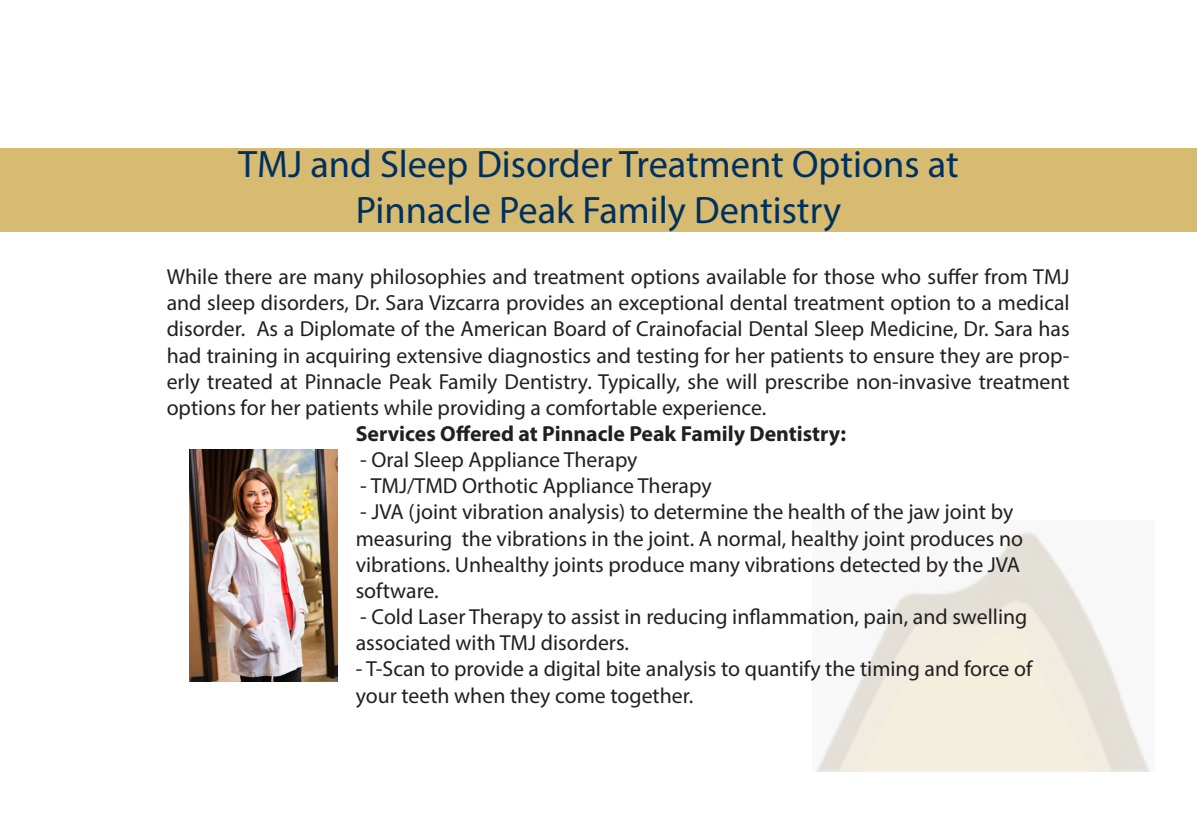
<style>
.page{position:relative;width:1197px;height:819px;background:#fff}
.page>*{position:absolute;margin:0;border:0;box-sizing:border-box;transform-origin:0 0}
.t1{font:38.32px "Myriad Pro";color:#00305f}
.t2{font:21.88px/26.1px "Myriad Pro";color:#231f20}
.t3{font:700 21.88px "Myriad Pro";color:#231f20}
</style>
<div class="page">
<img style="left:816px;top:532px;width:334px;height:240px">
<div style="left:0;top:148px;width:1197px;height:84px;background:#d6bb70"></div>
<img style="left:189px;top:450px;width:149px;height:231px">
<p class="t1" style="left:238px;top:140px;width:722px">TMJ and Sleep Disorder Treatment Options at</p>
<p class="t1" style="left:356px;top:186px;width:487px">Pinnacle Peak Family Dentistry</p>
<p class="t2" style="left:167px;top:263px;width:905px;text-align:justify">While there are many philosophies and treatment options available for those who suffer from TMJ and sleep disorders, Dr. Sara Vizcarra provides an exceptional dental treatment option to a medical disorder. As a Diplomate of the American Board of Crainofacial Dental Sleep Medicine, Dr. Sara has had training in acquiring extensive diagnostics and testing for her patients to ensure they are prop&shy;erly treated at Pinnacle Peak Family Dentistry. Typically, she will prescribe non-invasive treatment options for her patients while providing a comfortable experience.</p>
<p class="t3" style="left:356px;top:419px;width:492px">Services Offered at Pinnacle Peak Family Dentistry:</p>
<p class="t2" style="left:360px;top:446px;width:279px">- Oral Sleep Appliance Therapy</p>
<p class="t2" style="left:360px;top:473px;width:353px">- TMJ/TMD Orthotic Appliance Therapy</p>
<p class="t2" style="left:356px;top:499px;width:669px">- JVA (joint vibration analysis) to determine the health of the jaw joint by measuring the vibrations in the joint. A normal, healthy joint produces no vibrations. Unhealthy joints produce many vibrations detected by the JVA software.</p>
<p class="t2" style="left:356px;top:603px;width:673px">- Cold Laser Therapy to assist in reducing inflammation, pain, and swelling associated with TMJ disorders.</p>
<p class="t2" style="left:356px;top:656px;width:678px">- T-Scan to provide a digital bite analysis to quantify the timing and force of your teeth when they come together.</p>
</div>
